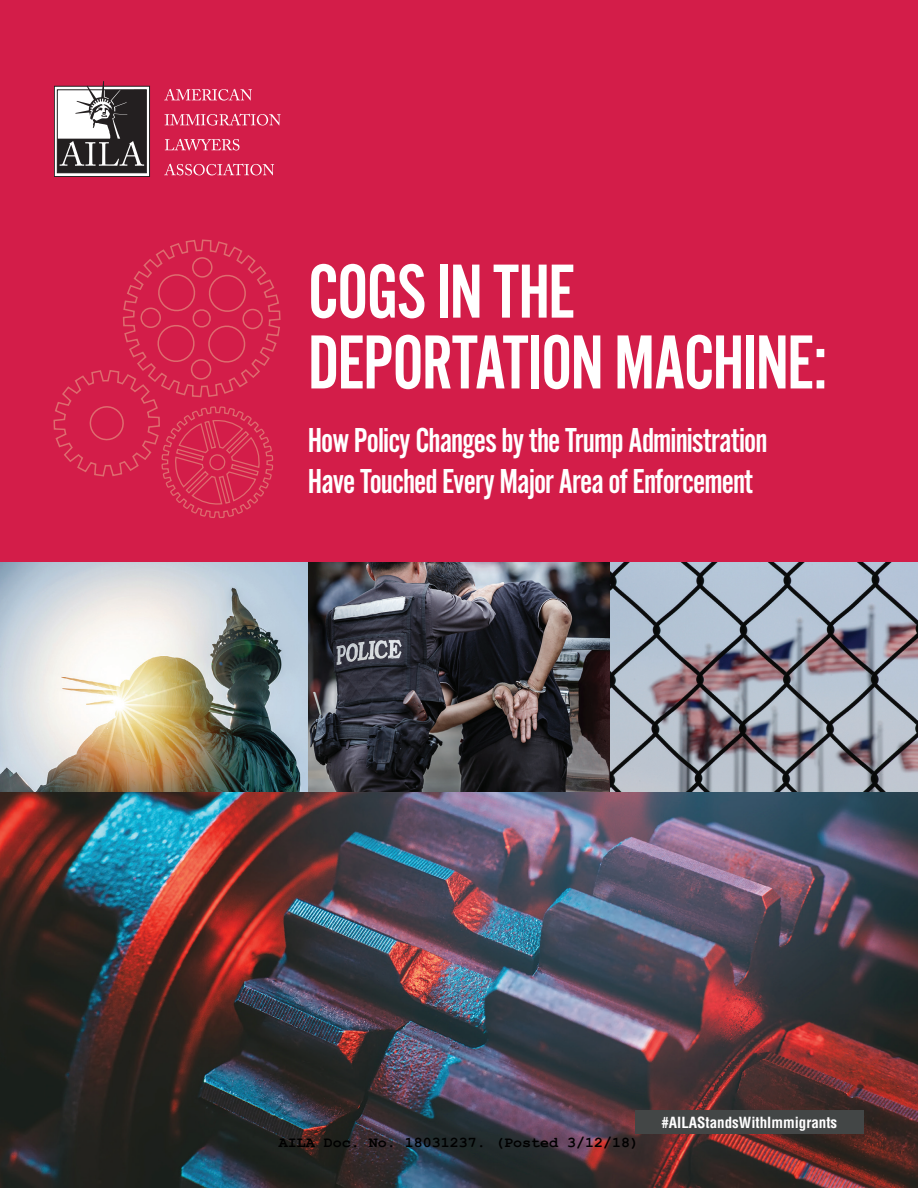
<style>
.page{position:relative;width:918px;height:1188px;background:#fff}
.page>*{position:absolute;margin:0;border:0;box-sizing:border-box;transform-origin:0 0}
.t1{font:79.5px/70.8px "Alternate Got No 2 D";letter-spacing:-.025em;color:#fff}
.t2{font:36px/40.8px "Alternate Got No 2 D";letter-spacing:-.025em;color:#fff}
.t3{font:700 15px "Courier New";color:#000}
.t4{font:700 condensed 15px "Helvetica LT Std";color:#fff}
</style>
<div class="page">
<img style="left:0;top:562px;width:918px;height:626px">
<div style="left:0;top:0;width:918px;height:562px;background:#d31d49"></div>
<div style="left:635px;top:1110px;width:229px;height:24px;background:#434646"></div>
<svg style="left:56px;top:88px;width:92px;height:87px"></svg>
<div style="left:54px;top:86px;width:96px;height:91px;border:1px solid #231f20"></div>
<svg style="left:57px;top:81px;width:89px;height:92px;background:#796d70"></svg>
<svg style="left:164px;top:89px;width:88px;height:12px"></svg>
<svg style="left:165px;top:114px;width:116px;height:12px"></svg>
<svg style="left:165px;top:139px;width:74px;height:12px"></svg>
<svg style="left:164px;top:164px;width:110px;height:11px"></svg>
<svg style="left:53px;top:239px;width:228px;height:359px"></svg>
<h1 class="t1" style="left:308px;top:258px;width:521px">COGS IN THE<br>DEPORTATION MACHINE:</h1>
<p class="t2" style="left:308px;top:421px;width:461px">How Policy Changes by the Trump Administration<br>Have Touched Every Major Area of Enforcement</p>
<p class="t3" style="left:279px;top:1133px;width:362px">AILA Doc. No. 18031237. (Posted 3/12/18)</p>
<p class="t4" style="left:661px;top:1113px;width:177px">#AILAStandsWithImmigrants</p>
</div>
